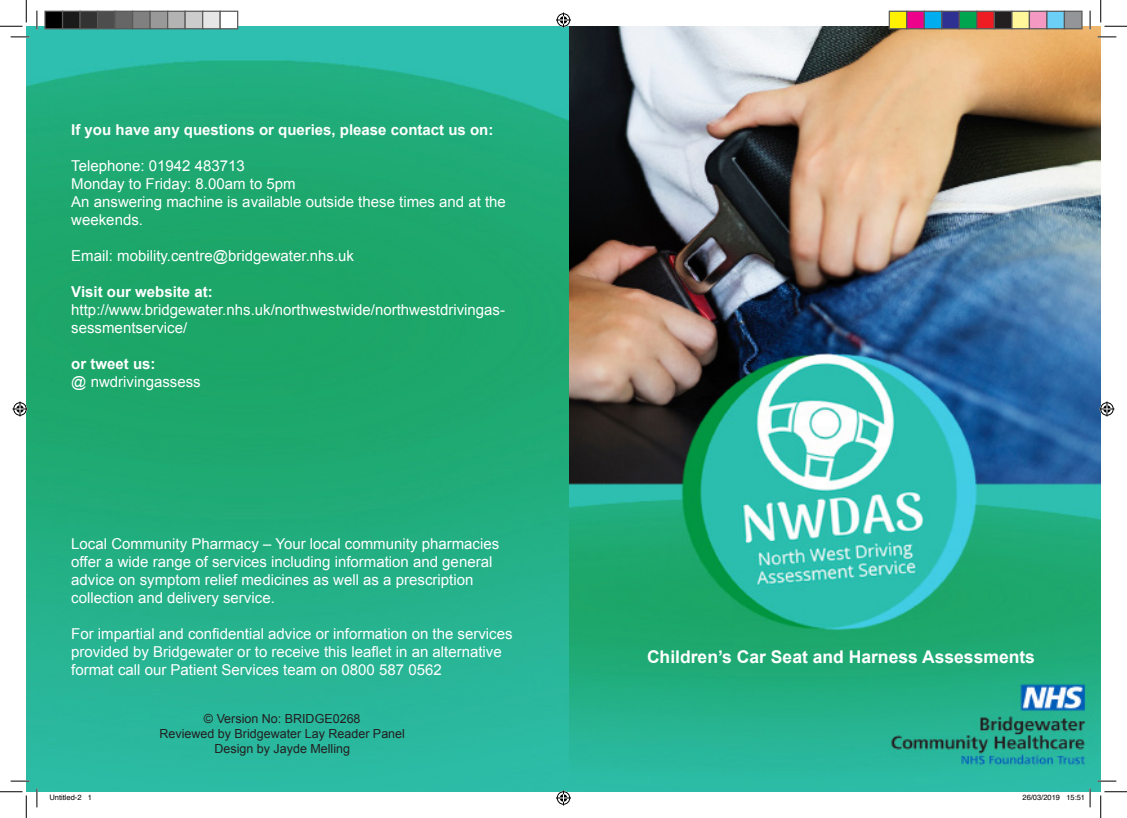
<style>
.page{position:relative;width:1127px;height:818px;background:#fff}
.page>*{position:absolute;margin:0;border:0;box-sizing:border-box;transform-origin:0 0}
.t1{font:700 17.5px "Arial";color:#fff}
.t2{font:15px/18px "Arial";color:#fff}
.t3{font:700 15px "Arial";color:#fff}
.t4{font:12.5px "Arial";color:#231f20}
.t5{font:7.5px "Helvetica";color:#000}
</style>
<div class="page">
<img style="left:26px;top:26px;width:1074px;height:766px">
<svg style="left:11px;top:36px;width:18px;height:2px"></svg>
<svg style="left:1097px;top:36px;width:18px;height:2px"></svg>
<svg style="left:11px;top:780px;width:18px;height:2px"></svg>
<svg style="left:1097px;top:780px;width:18px;height:2px"></svg>
<svg style="left:36px;top:11px;width:2px;height:18px"></svg>
<svg style="left:36px;top:788px;width:2px;height:19px"></svg>
<svg style="left:1088px;top:11px;width:2px;height:18px"></svg>
<svg style="left:0;top:0;width:27px;height:27px"></svg>
<svg style="left:0;top:791px;width:27px;height:27px"></svg>
<svg style="left:1100px;top:0;width:26px;height:27px"></svg>
<svg style="left:1100px;top:791px;width:26px;height:27px"></svg>
<svg style="left:556px;top:13px;width:15px;height:15px"></svg>
<svg style="left:556px;top:790px;width:15px;height:15px"></svg>
<svg style="left:13px;top:401px;width:15px;height:15px"></svg>
<svg style="left:1099px;top:401px;width:15px;height:15px"></svg>
<div style="left:45px;top:11px;width:18px;height:18px;background:#000"></div>
<div style="left:44px;top:11px;width:19px;height:18px;border:1px solid #595959"></div>
<div style="left:63px;top:11px;width:17px;height:18px;background:#1a1a1a"></div>
<div style="left:62px;top:11px;width:19px;height:18px;border:1px solid #595959"></div>
<div style="left:80px;top:11px;width:18px;height:18px;background:#333"></div>
<div style="left:79px;top:11px;width:19px;height:18px;border:1px solid #595959"></div>
<div style="left:98px;top:11px;width:17px;height:18px;background:#4d4d4d"></div>
<div style="left:97px;top:11px;width:19px;height:18px;border:1px solid #595959"></div>
<div style="left:115px;top:11px;width:18px;height:18px;background:#666"></div>
<div style="left:114px;top:11px;width:19px;height:18px;border:1px solid #595959"></div>
<div style="left:133px;top:11px;width:17px;height:18px;background:#808080"></div>
<div style="left:132px;top:11px;width:19px;height:18px;border:1px solid #595959"></div>
<div style="left:150px;top:11px;width:18px;height:18px;background:#999"></div>
<div style="left:149px;top:11px;width:19px;height:18px;border:1px solid #595959"></div>
<div style="left:168px;top:11px;width:17px;height:18px;background:#b3b3b3"></div>
<div style="left:167px;top:11px;width:19px;height:18px;border:1px solid #595959"></div>
<div style="left:185px;top:11px;width:18px;height:18px;background:#ccc"></div>
<div style="left:184px;top:11px;width:19px;height:18px;border:1px solid #595959"></div>
<div style="left:203px;top:11px;width:17px;height:18px;background:#e6e6e6"></div>
<div style="left:202px;top:11px;width:19px;height:18px;border:1px solid #595959"></div>
<div style="left:220px;top:11px;width:18px;height:18px;background:#fff"></div>
<div style="left:219px;top:11px;width:19px;height:18px;border:1px solid #595959"></div>
<div style="left:889px;top:11px;width:17px;height:18px;background:#fff101"></div>
<div style="left:888px;top:11px;width:19px;height:18px;border:1px solid #595959"></div>
<div style="left:906px;top:11px;width:18px;height:18px;background:#ed028c"></div>
<div style="left:905px;top:11px;width:19px;height:18px;border:1px solid #595959"></div>
<div style="left:924px;top:11px;width:17px;height:18px;background:#00aeef"></div>
<div style="left:923px;top:11px;width:19px;height:18px;border:1px solid #595959"></div>
<div style="left:941px;top:11px;width:18px;height:18px;background:#2e3092"></div>
<div style="left:940px;top:11px;width:19px;height:18px;border:1px solid #595959"></div>
<div style="left:959px;top:11px;width:17px;height:18px;background:#00a54f"></div>
<div style="left:958px;top:11px;width:19px;height:18px;border:1px solid #595959"></div>
<div style="left:976px;top:11px;width:18px;height:18px;background:#ee1d23"></div>
<div style="left:975px;top:11px;width:19px;height:18px;border:1px solid #595959"></div>
<div style="left:994px;top:11px;width:17px;height:18px;background:#231f20"></div>
<div style="left:993px;top:11px;width:19px;height:18px;border:1px solid #595959"></div>
<div style="left:1011px;top:11px;width:18px;height:18px;background:#fff79a"></div>
<div style="left:1010px;top:11px;width:19px;height:18px;border:1px solid #595959"></div>
<div style="left:1029px;top:11px;width:17px;height:18px;background:#f499c2"></div>
<div style="left:1028px;top:11px;width:19px;height:18px;border:1px solid #595959"></div>
<div style="left:1046px;top:11px;width:18px;height:18px;background:#6bcff6"></div>
<div style="left:1045px;top:11px;width:19px;height:18px;border:1px solid #595959"></div>
<div style="left:1064px;top:11px;width:17px;height:18px;background:#939598"></div>
<div style="left:1063px;top:11px;width:19px;height:18px;border:1px solid #595959"></div>
<svg style="left:1066px;top:788px;width:24px;height:19px"></svg>
<p class="t3" style="left:71px;top:119px;width:423px">If you have any questions or queries, please contact us on:</p>
<p class="t2" style="left:71px;top:156px;width:175px">Telephone: 01942 483713</p>
<p class="t2" style="left:71px;top:174px;width:226px">Monday to Friday: 8.00am to 5pm</p>
<p class="t2" style="left:71px;top:192px;width:436px">An answering machine is available outside these times and at the weekends.</p>
<p class="t2" style="left:71px;top:246px;width:284px">Email: mobility.centre@bridgewater.nhs.uk</p>
<p class="t3" style="left:71px;top:281px;width:143px">Visit our website at:</p>
<p class="t2" style="left:71px;top:300px;width:435px">http://www.bridgewater.nhs.uk/northwestwide/northwestdrivingas&shy;sessmentservice/</p>
<p class="t3" style="left:71px;top:353px;width:86px">or tweet us:</p>
<p class="t2" style="left:71px;top:372px;width:131px">@ nwdrivingassess</p>
<p class="t2" style="left:71px;top:535px;width:429px">Local Community Pharmacy – Your local community pharmacies</p>
<p class="t2" style="left:71px;top:553px;width:422px">offer a wide range of services including information and general advice on symptom relief medicines as well as a prescription collection and delivery service.</p>
<p class="t2" style="left:71px;top:625px;width:442px">For impartial and confidential advice or information on the services provided by Bridgewater or to receive this leaflet in an alternative format call our Patient Services team on 0800 587 0562</p>
<p class="t4" style="left:204px;top:710px;width:158px">© Version No: BRIDGE0268</p>
<p class="t4" style="left:159px;top:725px;width:247px">Reviewed by Bridgewater Lay Reader Panel</p>
<p class="t4" style="left:214px;top:740px;width:137px">Design by Jayde Melling</p>
<p class="t1" style="left:647px;top:645px;width:389px">Children’s Car Seat and Harness Assessments</p>
<p class="t5" style="left:49px;top:791px;width:44px">Untitled-2 1</p>
<p class="t5" style="left:1022px;top:791px;width:64px">26/03/2019 15:51</p>
</div>
